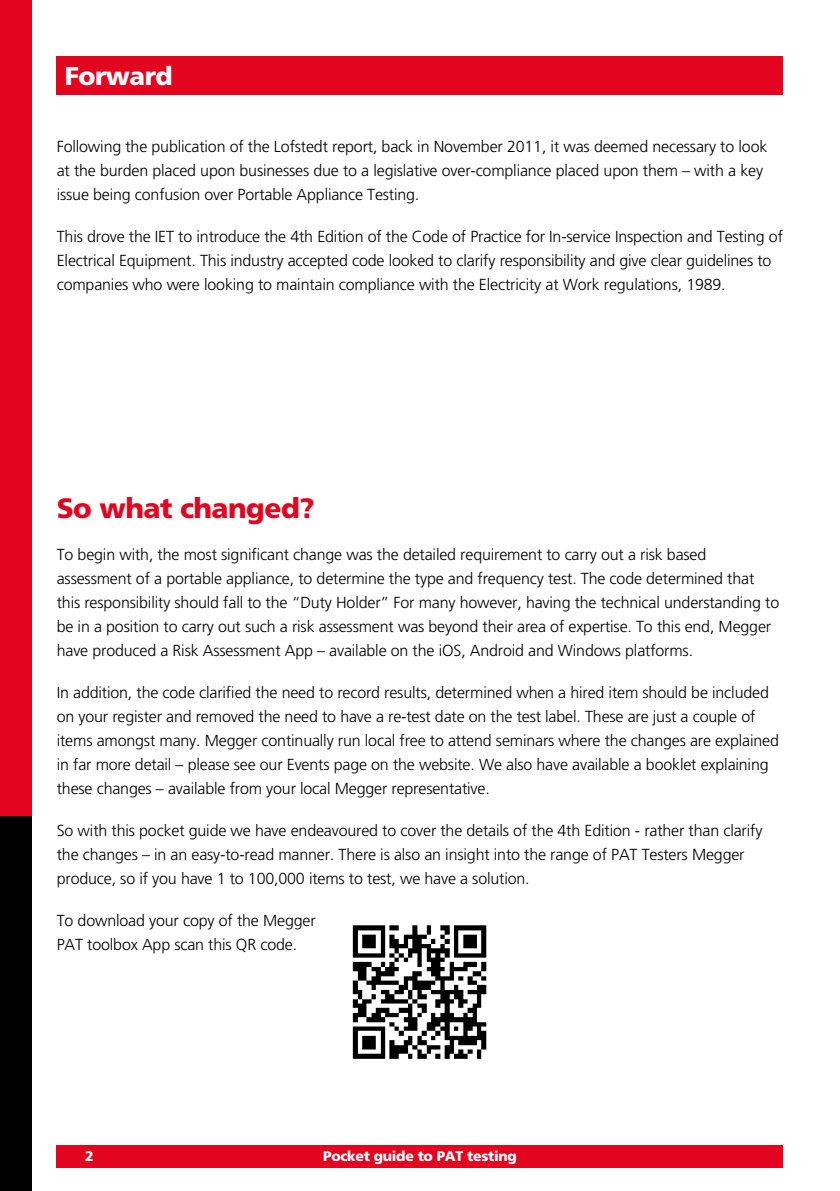
<style>
.page{position:relative;width:840px;height:1191px;background:#fff}
.page>*{position:absolute;margin:0;border:0;box-sizing:border-box;transform-origin:0 0}
.t1{font:900 28px "Frutiger";letter-spacing:-.02em;color:#e30520}
.t2{font:900 25.6px "Frutiger";letter-spacing:-.02em;color:#fff}
.t3{font:300 16px/24px "Frutiger";letter-spacing:-.01em;color:#000}
.t4{font:900 14px "Frutiger";letter-spacing:-.02em;color:#fff}
</style>
<div class="page">
<div style="left:0;top:0;width:31px;height:816px;background:#e30520"></div>
<div style="left:0;top:816px;width:31px;height:375px;background:#000"></div>
<div style="left:57px;top:1145px;width:725px;height:23px;background:#e30520"></div>
<div style="left:57px;top:57px;width:725px;height:38px;background:#e30520"></div>
<img style="left:352px;top:925px;width:135px;height:134px">
<h2 class="t2" style="left:65px;top:60px;width:109px">Forward</h2>
<p class="t3" style="left:57px;top:134px;width:711px">Following the publication of the Lofstedt report, back in November 2011, it was deemed necessary to look at the burden placed upon businesses due to a legislative over-compliance placed upon them – with a key issue being confusion over Portable Appliance Testing.</p>
<p class="t3" style="left:57px;top:224px;width:727px">This drove the IET to introduce the 4th Edition of the Code of Practice for In-service Inspection and Testing of<br>Electrical Equipment. This industry accepted code looked to clarify responsibility and give clear guidelines to companies who were looking to maintain compliance with the Electricity at Work regulations, 1989.</p>
<h1 class="t1" style="left:57px;top:491px;width:259px">So what changed?</h1>
<p class="t3" style="left:57px;top:542px;width:723px">To begin with, the most significant change was the detailed requirement to carry out a risk based assessment of a portable appliance, to determine the type and frequency test. The code determined that this responsibility should fall to the “Duty Holder” For many however, having the technical understanding to be in a position to carry out such a risk assessment was beyond their area of expertise. To this end, Megger have produced a Risk Assessment App – available on the iOS, Android and Windows platforms.</p>
<p class="t3" style="left:57px;top:680px;width:723px">In addition, the code clarified the need to record results, determined when a hired item should be included on your register and removed the need to have a re-test date on the test label. These are just a couple of items amongst many. Megger continually run local free to attend seminars where the changes are explained in far more detail – please see our Events page on the website. We also have available a booklet explaining these changes – available from your local Megger representative.</p>
<p class="t3" style="left:57px;top:818px;width:706px">So with this pocket guide we have endeavoured to cover the details of the 4th Edition - rather than clarify the changes – in an easy-to-read manner. There is also an insight into the range of PAT Testers Megger produce, so if you have 1 to 100,000 items to test, we have a solution.</p>
<p class="t3" style="left:57px;top:908px;width:260px">To download your copy of the Megger<br>PAT toolbox App scan this QR code.</p>
<p class="t4" style="left:85px;top:1147px;width:10px">2</p>
<p class="t4" style="left:323px;top:1147px;width:195px">Pocket guide to PAT testing</p>
</div>
